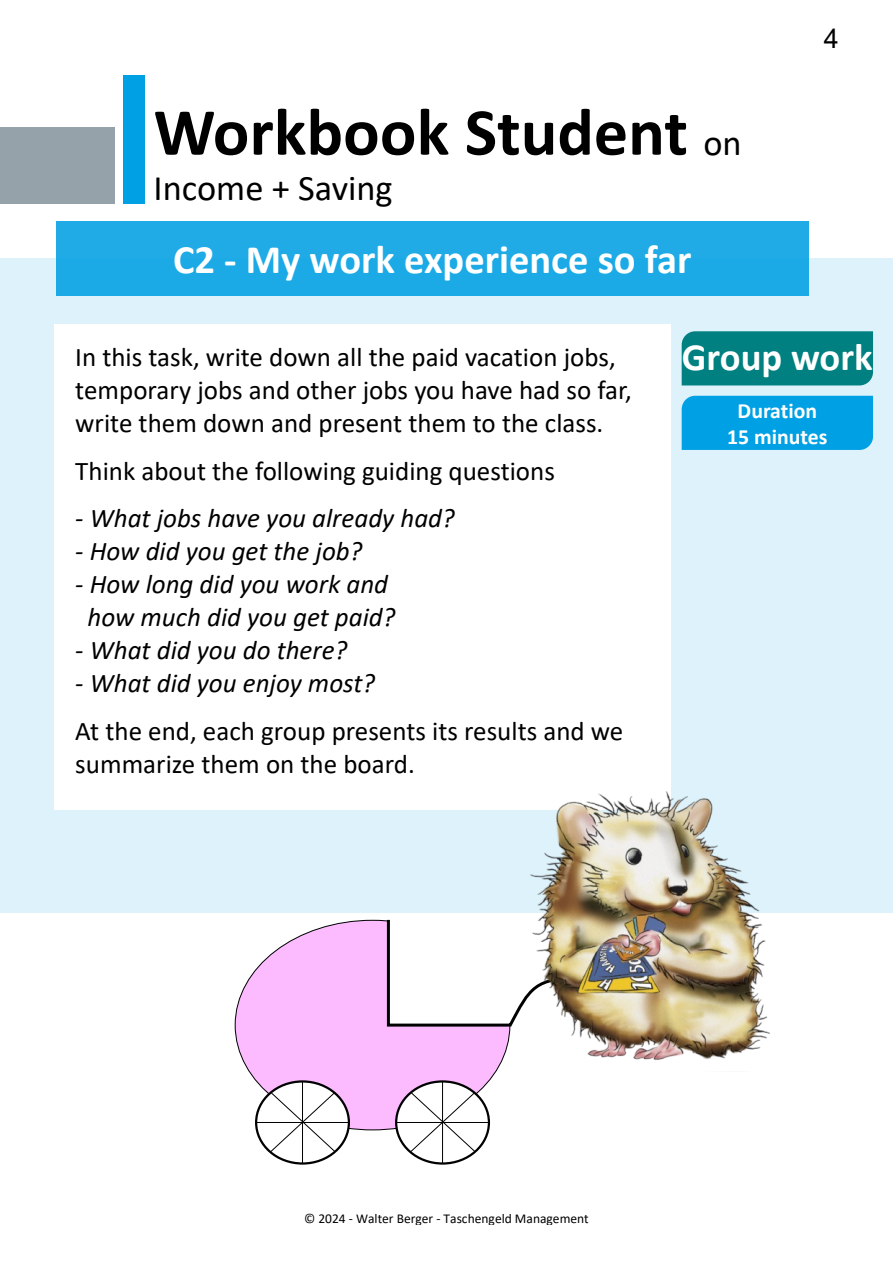
<style>
.page{position:relative;width:893px;height:1263px;background:#fff}
.page>*{position:absolute;margin:0;border:0;box-sizing:border-box;transform-origin:0 0}
.t1{font:700 67.5px "Calibri";color:#000}
.t2{font:700 40.5px "Calibri";color:#fff}
.t3{font:700 38.7px "Calibri";color:#fff}
.t4{font:36px "Calibri";color:#000}
.t5{font:27px/33px "Calibri";color:#000}
.t6{font:italic 27px/33px "Calibri";color:#000;text-align:center}
.t7{font:27px "Arial";color:#000}
.t8{font:700 21.75px/26.5px "Calibri";color:#fff;text-align:center}
.t9{font:13.5px "Calibri";color:#000}
.s1{font-weight:400;font-size:36px}
</style>
<div class="page">
<div style="left:0;top:258px;width:893px;height:655px;background:#ddf2fb"></div>
<div style="left:682px;top:331px;width:191px;height:54px;background:#008080"></div>
<div style="left:682px;top:396px;width:191px;height:54px;background:#00a0e4"></div>
<div style="left:54px;top:324px;width:616px;height:486px;background:#fff"></div>
<div style="left:56px;top:221px;width:752px;height:74px;background:#1daae6"></div>
<div style="left:235px;top:920px;width:275px;height:210px;background:#fcbbff;border:1px solid #000;border-radius:50%"></div>
<svg style="left:255px;top:1080px;width:95px;height:84px"></svg>
<hr style="left:302px;top:1081px;width:1px;height:83px;background:#000">
<hr style="left:256px;top:1122px;width:93px;height:1px;background:#000">
<svg style="left:270px;top:1092px;width:65px;height:60px"></svg>
<svg style="left:395px;top:1080px;width:95px;height:84px"></svg>
<hr style="left:442px;top:1081px;width:1px;height:83px;background:#000">
<hr style="left:396px;top:1122px;width:93px;height:1px;background:#000">
<svg style="left:410px;top:1092px;width:65px;height:60px"></svg>
<svg style="left:385px;top:919px;width:143px;height:109px"></svg>
<img style="left:528px;top:791px;width:242px;height:269px">
<div style="left:0;top:127px;width:115px;height:77px;background:#96a2aa"></div>
<div style="left:124px;top:75px;width:21px;height:129px;background:#00a0e4"></div>
<h1 class="t1" style="left:154px;top:104px;width:590px">Workbook Student <span class="s1">on</span></h1>
<h3 class="t4" style="left:154px;top:173px;width:241px">Income + Saving</h3>
<h2 class="t2" style="left:173px;top:242px;width:520px">C2 - My work experience so far</h2>
<p class="t7" style="left:824px;top:29px;width:17px">4</p>
<p class="t5" style="left:75px;top:342px;width:558px">In this task, write down all the paid vacation jobs, temporary jobs and other jobs you have had so far, write them down and present them to the class.</p>
<p class="t5" style="left:75px;top:456px;width:481px">Think about the following guiding questions</p>
<p class="t6" style="left:75px;top:504px;width:381px">- What jobs have you already had?</p>
<p class="t6" style="left:75px;top:537px;width:288px">- How did you get the job?</p>
<p class="t6" style="left:75px;top:570px;width:322px">- How long did you work and how much did you get paid?</p>
<p class="t6" style="left:75px;top:636px;width:273px">- What did you do there?</p>
<p class="t6" style="left:75px;top:669px;width:301px">- What did you enjoy most?</p>
<p class="t5" style="left:75px;top:717px;width:550px">At the end, each group presents its results and we summarize them on the board.</p>
<h3 class="t3" style="left:682px;top:341px;width:192px">Group work</h3>
<p class="t8" style="left:727px;top:399px;width:102px">Duration<br>15 minutes</p>
<p class="t9" style="left:304px;top:1212px;width:286px">© 2024 - Walter Berger - Taschengeld Management</p>
</div>
